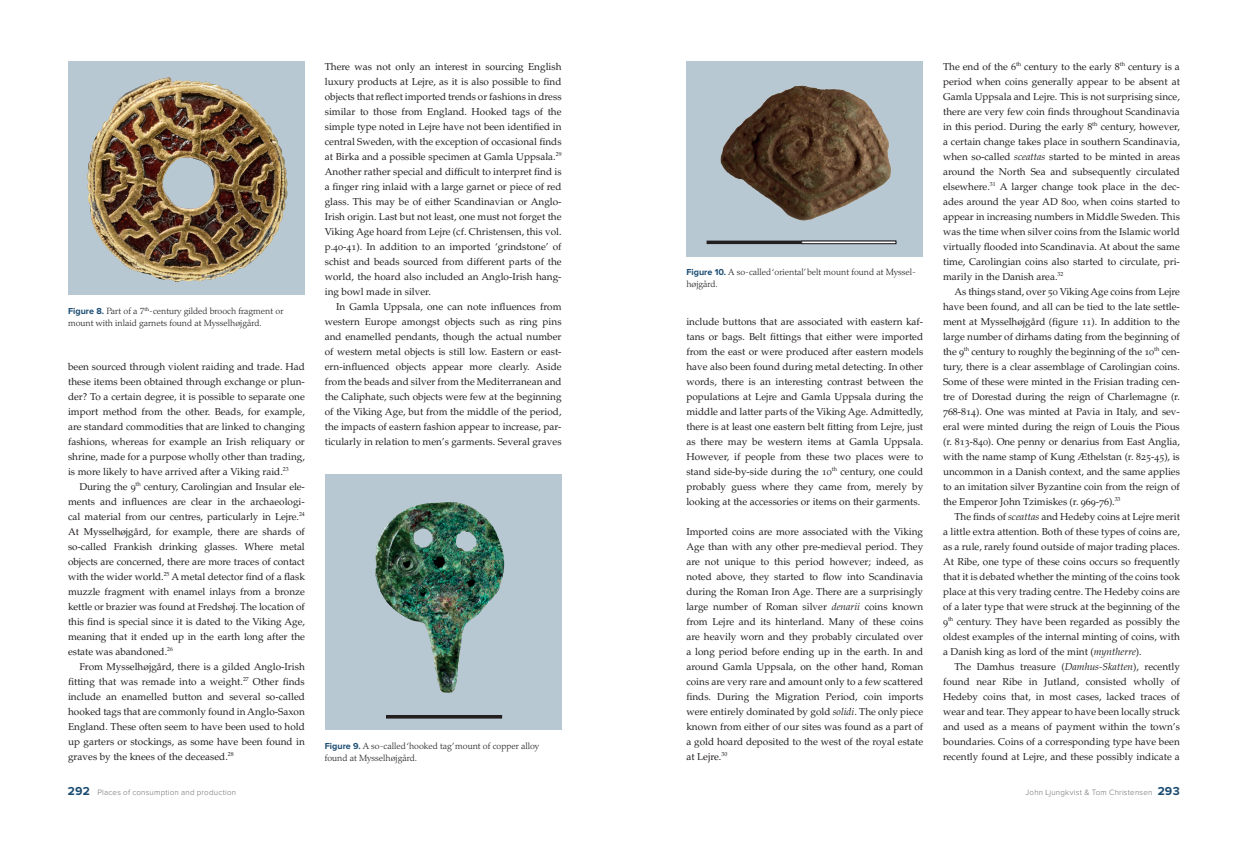
<style>
.page{position:relative;width:1248px;height:842px;background:#fff}
.page>*{position:absolute;margin:0;border:0;box-sizing:border-box;transform-origin:0 0}
.t1{font:10px/15px "Palatino LT Std";color:#231f20;text-align:justify}
.t2{font:300 9px/12px "Palatino LT Std";color:#231f20}
.t3{font:300 8px "Proxima Nova";letter-spacing:.025em;color:#6c6d70}
.s1{font-family:"Proxima Nova";font-weight:700;color:#1b4c72}
.s2{font-style:italic}
.s3{font-weight:700;font-size:12px;color:#1b4c72}
</style>
<div class="page">
<img style="left:68px;top:61px;width:237px;height:234px">
<img style="left:325px;top:475px;width:236px;height:255px">
<img style="left:686px;top:61px;width:237px;height:195px">
<div style="left:386px;top:715px;width:115px;height:3px;border:1px solid #231f20"></div>
<div style="left:707px;top:241px;width:188px;height:3px;border:1px solid #231f20"></div>
<div style="left:801px;top:241px;width:95px;height:3px;border:1px solid #231f20"></div>
<p class="t2" style="left:68px;top:305px;width:217px"><span class="s1">Figure 8.</span> Part of a 7<sup>th</sup>-century gilded brooch fragment or mount with inlaid garnets found at Mysselhøjgård.</p>
<p class="t1" style="left:68px;top:359px;width:238px">been sourced through violent raiding and trade. Had these items been obtained through exchange or plun&shy;der? To a certain degree, it is possible to separate one import method from the other. Beads, for example, are standard commodities that are linked to changing fashions, whereas for example an Irish reliquary or shrine, made for a purpose wholly other than trading, is more likely to have arrived after a Viking raid.<sup>23</sup></p>
<p class="t1" style="left:68px;top:479px;width:238px;text-indent:11px">During the 9<sup>th</sup> century, Carolingian and Insular ele&shy;ments and influences are clear in the archaeologi&shy;cal material from our centres, particularly in Lejre.<sup>24<br></sup>At Mysselhøjgård, for example, there are shards of so-called Frankish drinking glasses. Where metal objects are concerned, there are more traces of contact with the wider world.<sup>25</sup> A metal detector find of a flask muzzle fragment with enamel inlays from a bronze kettle or brazier was found at Fredshøj. The location of this find is special since it is dated to the Viking Age, meaning that it ended up in the earth long after the estate was abandoned.<sup>26</sup></p>
<p class="t1" style="left:68px;top:659px;width:238px;text-indent:11px">From Mysselhøjgård, there is a gilded Anglo-Irish fitting that was remade into a weight.<sup>27</sup> Other finds include an enamelled button and several so-called hooked tags that are commonly found in Anglo-Saxon England. These often seem to have been used to hold up garters or stockings, as some have been found in graves by the knees of the deceased.<sup>28</sup></p>
<p class="t1" style="left:325px;top:59px;width:238px">There was not only an interest in sourcing English luxury products at Lejre, as it is also possible to find objects that reflect imported trends or fashions in dress similar to those from England. Hooked tags of the simple type noted in Lejre have not been identified in central Sweden, with the exception of occasional finds at Birka and a possible specimen at Gamla Uppsala.<sup>29<br></sup>Another rather special and difficult to interpret find is a finger ring inlaid with a large garnet or piece of red glass. This may be of either Scandinavian or Anglo-Irish origin. Last but not least, one must not forget the Viking Age hoard from Lejre (cf. Christensen, this vol. p.40-41). In addition to an imported ‘grindstone’ of schist and beads sourced from different parts of the world, the hoard also included an Anglo-Irish hang&shy;ing bowl made in silver.</p>
<p class="t1" style="left:325px;top:299px;width:238px;text-indent:11px">In Gamla Uppsala, one can note influences from western Europe amongst objects such as ring pins and enamelled pendants, though the actual number of western metal objects is still low. Eastern or east&shy;ern-influenced objects appear more clearly. Aside from the beads and silver from the Mediterranean and the Caliphate, such objects were few at the beginning of the Viking Age, but from the middle of the period, the impacts of eastern fashion appear to increase, par&shy;ticularly in relation to men’s garments. Several graves</p>
<p class="t2" style="left:325px;top:740px;width:216px"><span class="s1">Figure 9.</span> A so-called ‘hooked tag’ mount of copper alloy found at Mysselhøjgård.</p>
<p class="t2" style="left:686px;top:267px;width:231px"><span class="s1">Figure 10.</span> A so-called ‘oriental’ belt mount found at Myssel&shy;højgård.</p>
<p class="t1" style="left:686px;top:314px;width:238px">include buttons that are associated with eastern kaf&shy;tans or bags. Belt fittings that either were imported from the east or were produced after eastern models have also been found during metal detecting. In other words, there is an interesting contrast between the populations at Lejre and Gamla Uppsala during the middle and latter parts of the Viking Age. Admittedly, there is at least one eastern belt fitting from Lejre, just as there may be western items at Gamla Uppsala.<br>However, if people from these two places were to stand side-by-side during the 10<sup>th</sup> century, one could probably guess where they came from, merely by looking at the accessories or items on their garments.</p>
<p class="t1" style="left:686px;top:524px;width:238px">Imported coins are more associated with the Viking Age than with any other pre-medieval period. They are not unique to this period however; indeed, as noted above, they started to flow into Scandinavia during the Roman Iron Age. There are a surprisingly large number of Roman silver <span class="s2">denarii</span> coins known from Lejre and its hinterland. Many of these coins are heavily worn and they probably circulated over a long period before ending up in the earth. In and around Gamla Uppsala, on the other hand, Roman coins are very rare and amount only to a few scattered finds. During the Migration Period, coin imports were entirely dominated by gold <span class="s2">solidi</span>. The only piece known from either of our sites was found as a part of a gold hoard deposited to the west of the royal estate at Lejre.<sup>30</sup></p>
<p class="t1" style="left:943px;top:59px;width:238px">The end of the 6<sup>th</sup> century to the early 8<sup>th</sup> century is a period when coins generally appear to be absent at Gamla Uppsala and Lejre. This is not surprising since, there are very few coin finds throughout Scandinavia in this period. During the early 8<sup>th</sup> century, however, a certain change takes place in southern Scandinavia, when so-called <span class="s2">sceattas</span> started to be minted in areas around the North Sea and subsequently circulated elsewhere.<sup>31</sup> A larger change took place in the dec&shy;ades around the year AD 800, when coins started to appear in increasing numbers in Middle Sweden. This was the time when silver coins from the Islamic world virtually flooded into Scandinavia. At about the same time, Carolingian coins also started to circulate, pri&shy;marily in the Danish area.<sup>32</sup></p>
<p class="t1" style="left:943px;top:284px;width:238px;text-indent:11px">As things stand, over 50 Viking Age coins from Lejre have been found, and all can be tied to the late settle&shy;ment at Mysselhøjgård (figure 11). In addition to the large number of dirhams dating from the beginning of the 9<sup>th</sup> century to roughly the beginning of the 10<sup>th</sup> cen&shy;tury, there is a clear assemblage of Carolingian coins.<br>Some of these were minted in the Frisian trading cen&shy;tre of Dorestad during the reign of Charlemagne (r.<br>768-814). One was minted at Pavia in Italy, and sev&shy;eral were minted during the reign of Louis the Pious (r. 813-840). One penny or denarius from East Anglia, with the name stamp of Kung Æthelstan (r. 825-45), is uncommon in a Danish context, and the same applies to an imitation silver Byzantine coin from the reign of the Emperor John Tzimiskes (r. 969-76).<sup>33</sup></p>
<p class="t1" style="left:943px;top:509px;width:238px;text-indent:11px">The finds of <span class="s2">sceattas</span> and Hedeby coins at Lejre merit a little extra attention. Both of these types of coins are, as a rule, rarely found outside of major trading places.<br>At Ribe, one type of these coins occurs so frequently that it is debated whether the minting of the coins took place at this very trading centre. The Hedeby coins are of a later type that were struck at the beginning of the 9<sup>th</sup> century. They have been regarded as possibly the oldest examples of the internal minting of coins, with a Danish king as lord of the mint (<span class="s2">myntherre</span>).</p>
<p class="t1" style="left:943px;top:659px;width:238px;text-indent:11px">The Damhus treasure (<span class="s2">Damhus-Skatten</span>), recently found near Ribe in Jutland, consisted wholly of Hedeby coins that, in most cases, lacked traces of wear and tear. They appear to have been locally struck and used as a means of payment within the town’s boundaries. Coins of a corresponding type have been recently found at Lejre, and these possibly indicate a</p>
<p class="t3" style="left:68px;top:788px;width:170px"><span class="s3">292</span> Places of consumption and production</p>
<p class="t3" style="left:1025px;top:788px;width:156px">John Ljungkvist &amp; Tom Christensen <span class="s3">293</span></p>
</div>
